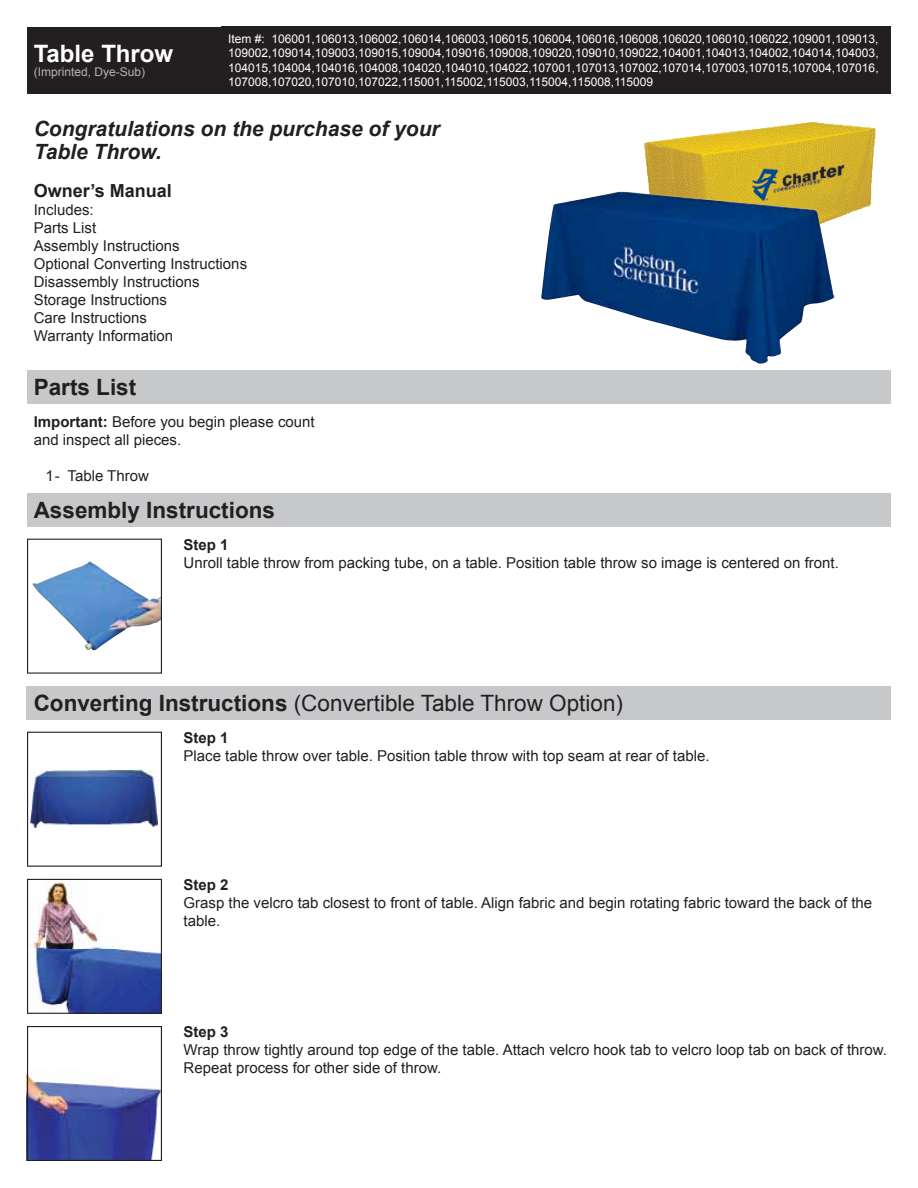
<style>
.page{position:relative;width:918px;height:1188px;background:#fff}
.page>*{position:absolute;margin:0;border:0;box-sizing:border-box;transform-origin:0 0}
.t1{font:700 24px "Arial";color:#fff}
.t2{font:22.5px "Arial";color:#231f20}
.t3{font:700 22.5px "Arial";color:#231f20}
.t4{font:italic 700 21px/22.5px "Arial";color:#231f20}
.t5{font:700 18px "Arial";color:#231f20}
.t6{font:15px/18px "Arial";color:#231f20}
.t7{font:700 15px "Arial";color:#231f20}
.t8{font:12px/14.4px "Arial";color:#fff;text-align:justify}
.t9{font:12px "Arial";color:#b1b4b6}
.s1{font-weight:700}
</style>
<div class="page">
<img style="left:644px;top:122px;width:232px;height:97px">
<div style="left:27px;top:27px;width:864px;height:67px;background:#231f20"></div>
<div style="left:221px;top:26px;width:670px;height:68px;background:#231f20"></div>
<div style="left:27px;top:370px;width:864px;height:33px;background:#c7c8ca"></div>
<div style="left:27px;top:493px;width:864px;height:33px;background:#c7c8ca"></div>
<img style="left:32px;top:561px;width:128px;height:89px">
<div style="left:27px;top:539px;width:135px;height:135px;border:1px solid #231f20"></div>
<div style="left:27px;top:686px;width:864px;height:34px;background:#c7c8ca"></div>
<img style="left:31px;top:770px;width:127px;height:58px">
<div style="left:27px;top:732px;width:135px;height:135px;border:1px solid #231f20"></div>
<img style="left:29px;top:881px;width:131px;height:131px">
<div style="left:27px;top:879px;width:135px;height:135px;border:1px solid #231f20"></div>
<img style="left:541px;top:192px;width:294px;height:172px">
<img style="left:29px;top:1072px;width:131px;height:87px">
<div style="left:27px;top:1026px;width:135px;height:135px;border:1px solid #231f20"></div>
<h1 class="t1" style="left:34px;top:38px;width:141px">Table Throw</h1>
<p class="t9" style="left:34px;top:64px;width:113px">(Imprinted, Dye-Sub)</p>
<p class="t8" style="left:228px;top:31px;width:652px">Item #: 106001,106013,106002,106014,106003,106015,106004,106016,106008,106020,106010,106022,109001,109013, 109002,109014,109003,109015,109004,109016,109008,109020,109010,109022,104001,104013,104002,104014,104003, 104015,104004,104016,104008,104020,104010,104022,107001,107013,107002,107014,107003,107015,107004,107016, 107008,107020,107010,107022,115001,115002,115003,115004,115008,115009</p>
<h3 class="t4" style="left:34px;top:118px;width:408px">Congratulations on the purchase of your<br>Table Throw.</h3>
<p class="t5" style="left:34px;top:178px;width:140px">Owner’s Manual</p>
<p class="t6" style="left:34px;top:201px;width:215px">Includes:<br>Parts List<br>Assembly Instructions<br>Optional Converting Instructions<br>Disassembly Instructions<br>Storage Instructions<br>Care Instructions<br>Warranty Information</p>
<h2 class="t3" style="left:34px;top:372px;width:104px">Parts List</h2>
<p class="t6" style="left:34px;top:412px;width:282px"><span class="s1">Important:</span> Before you begin please count and inspect all pieces.</p>
<p class="t6" style="left:46px;top:466px;width:105px">1 Table Throw</p>
<h2 class="t3" style="left:34px;top:495px;width:243px">Assembly Instructions</h2>
<p class="t7" style="left:184px;top:534px;width:47px">Step 1</p>
<p class="t6" style="left:184px;top:553px;width:657px">Unroll table throw from packing tube, on a table. Position table throw so image is centered on front.</p>
<h2 class="t2" style="left:34px;top:688px;width:591px"><span class="s1">Converting Instructions</span> (Convertible Table Throw Option)</h2>
<p class="t7" style="left:184px;top:727px;width:47px">Step 1</p>
<p class="t6" style="left:184px;top:747px;width:528px">Place table throw over table. Position table throw with top seam at rear of table.</p>
<p class="t7" style="left:184px;top:875px;width:47px">Step 2</p>
<p class="t6" style="left:184px;top:894px;width:690px">Grasp the velcro tab closest to front of table. Align fabric and begin rotating fabric toward the back of the table.</p>
<p class="t7" style="left:184px;top:1022px;width:47px">Step 3</p>
<p class="t6" style="left:184px;top:1041px;width:705px">Wrap throw tightly around top edge of the table. Attach velcro hook tab to velcro loop tab on back of throw.<br>Repeat process for other side of throw.</p>
</div>
